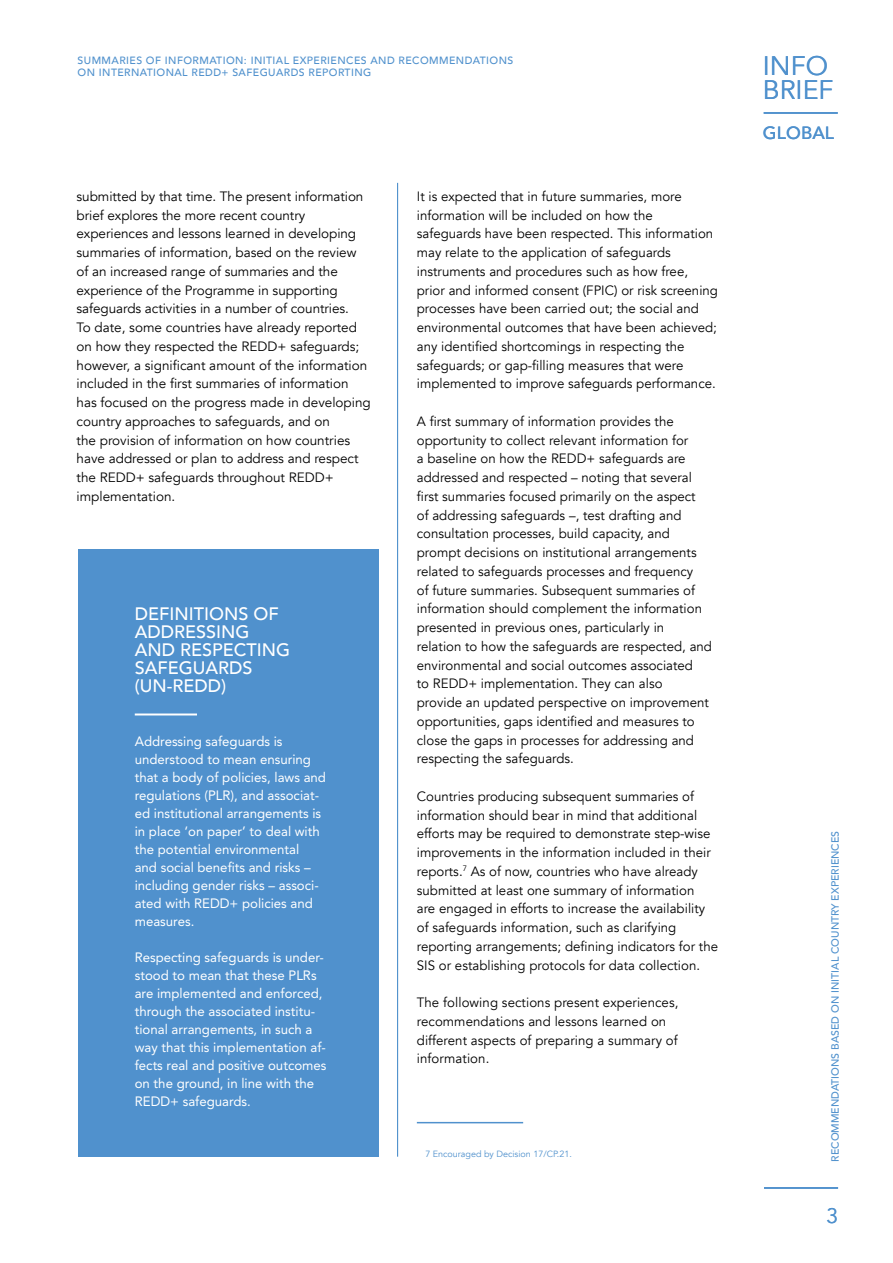
<style>
.page{position:relative;width:893px;height:1263px;background:#fff}
.page>*{position:absolute;margin:0;border:0;box-sizing:border-box;transform-origin:0 0}
.t1{font:26.7px/23.7px "Avenir";color:#5091cd}
.t2{font:21px "Avenir";color:#5091cd}
.t3{font:500 18px/18.1px "Avenir";color:#fff}
.t4{font:500 17.7px "Avenir";letter-spacing:.01em;color:#5091cd}
.t5{font:13.5px/18.8px "Avenir";letter-spacing:.005em;color:#000}
.t6{font:13.5px/18px "Avenir LT Std";color:#fff}
.t7{font:500 10.5px/12px "Avenir";letter-spacing:.04em;color:#5091cd}
.t8{font:500 10.5px "Avenir";color:#5091cd}
.t9{font:9px "Avenir";color:#5091cd}
</style>
<div class="page">
<hr style="left:397px;top:183px;width:1px;height:974px;background:#5091cd">
<hr style="left:417px;top:1122px;width:106px;height:1px;background:#5091cd">
<hr style="left:764px;top:112px;width:74px;height:2px;background:#5091cd">
<hr style="left:764px;top:1187px;width:74px;height:2px;background:#5091cd">
<div style="left:78px;top:550px;width:300px;height:607px;background:#5091cd"></div>
<hr style="left:135px;top:713px;width:62px;height:2px;background:#fff">
<p class="t7" style="left:78px;top:53px;width:437px">SUMMARIES OF INFORMATION: INITIAL EXPERIENCES AND RECOMMENDATIONS<br>ON INTERNATIONAL REDD+ SAFEGUARDS REPORTING</p>
<p class="t5" style="left:77px;top:187px;width:296px">submitted by that time. The present information brief explores the more recent country experiences and lessons learned in developing summaries of information, based on the review of an increased range of summaries and the experience of the Programme in supporting safeguards activities in a number of countries.<br>To date, some countries have already reported on how they respected the REDD+ safeguards; however, a significant amount of the information included in the first summaries of information has focused on the progress made in developing country approaches to safeguards, and on<br>the provision of information on how countries have addressed or plan to address and respect the REDD+ safeguards throughout REDD+ implementation.</p>
<p class="t5" style="left:417px;top:187px;width:303px">It is expected that in future summaries, more information will be included on how the safeguards have been respected. This information may relate to the application of safeguards instruments and procedures such as how free, prior and informed consent (FPIC) or risk screening processes have been carried out; the social and environmental outcomes that have been achieved; any identified shortcomings in respecting the safeguards; or gap-filling measures that were implemented to improve safeguards performance.</p>
<p class="t5" style="left:417px;top:412px;width:297px">A first summary of information provides the opportunity to collect relevant information for<br>a baseline on how the REDD+ safeguards are addressed and respected – noting that several first summaries focused primarily on the aspect<br>of addressing safeguards –, test drafting and consultation processes, build capacity, and prompt decisions on institutional arrangements related to safeguards processes and frequency<br>of future summaries. Subsequent summaries of information should complement the information presented in previous ones, particularly in relation to how the safeguards are respected, and environmental and social outcomes associated<br>to REDD+ implementation. They can also<br>provide an updated perspective on improvement opportunities, gaps identified and measures to close the gaps in processes for addressing and respecting the safeguards.</p>
<p class="t5" style="left:417px;top:787px;width:303px">Countries producing subsequent summaries of information should bear in mind that additional efforts may be required to demonstrate step-wise improvements in the information included in their reports.<sup>7</sup> As of now, countries who have already submitted at least one summary of information<br>are engaged in efforts to increase the availability of safeguards information, such as clarifying reporting arrangements; defining indicators for the SIS or establishing protocols for data collection.</p>
<p class="t5" style="left:417px;top:993px;width:263px">The following sections present experiences, recommendations and lessons learned on different aspects of preparing a summary of information.</p>
<h3 class="t3" style="left:135px;top:603px;width:157px">DEFINITIONS OF<br>ADDRESSING<br>AND RESPECTING<br>SAFEGUARDS (UN-REDD)</h3>
<p class="t6" style="left:135px;top:733px;width:193px">Addressing safeguards is understood to mean ensuring that a body of policies, laws and regulations (PLR), and associat&shy;ed institutional arrangements is in place ‘on paper’ to deal with the potential environmental<br>and social benefits and risks – including gender risks – associ&shy;ated with REDD+ policies and measures.</p>
<p class="t6" style="left:135px;top:949px;width:193px">Respecting safeguards is under&shy;stood to mean that these PLRs are implemented and enforced, through the associated institu&shy;tional arrangements, in such a way that this implementation af&shy;fects real and positive outcomes on the ground, in line with the<br>REDD+ safeguards.</p>
<p class="t9" style="left:425px;top:1148px;width:148px">7 Encouraged by Decision 17/CP.21.</p>
<h1 class="t1" style="left:763px;top:55px;width:72px">INFO<br>BRIEF</h1>
<h3 class="t4" style="left:763px;top:118px;width:73px">GLOBAL</h3>
<p class="t8" style="left:826px;top:1162px;width:332px;rotate:-90deg">RECOMMENDATIONS BASED ON INITIAL COUNTRY EXPERIENCES</p>
<h2 class="t2" style="left:826px;top:1203px;width:13px">3</h2>
</div>
